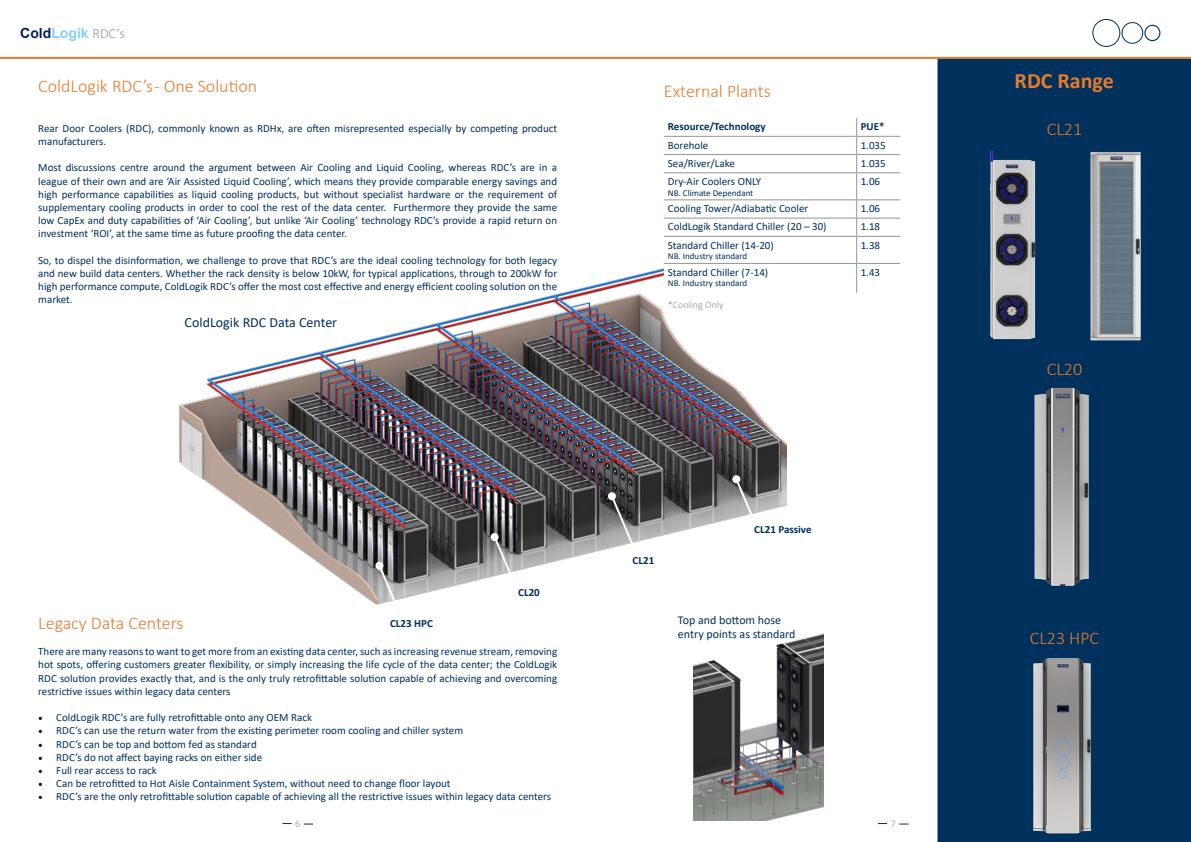
<style>
.page{position:relative;width:1191px;height:842px;background:#fff}
.page>*{position:absolute;margin:0;border:0;box-sizing:border-box;transform-origin:0 0}
.t1{font:700 22px "Calibri";color:#e67b2e}
.t2{font:300 18px "Calibri";color:#e67b2e}
.t3{font:14px "Calibri";color:#00305c}
.t4{font:700 14px "Arial";color:#87ceff}
.t5{font:12px/14.4px "Calibri";color:#00305c}
.t6{font:11px/13.2px "Calibri";color:#00305c;text-align:justify}
.t7{font:700 11px "Calibri";color:#00305c}
.t8{font:300 10px "Calibri";color:#929495}
.t9{font:9px "Calibri";color:#00305c}
.s1{color:#00205b}
.s2{font-family:"Calibri";font-weight:300;color:#929495}
.s3{font-family:"Minion Pro";font-size:12px;color:#000}
</style>
<div class="page">
<hr style="left:0;top:57px;width:1191px;height:2px;background:#e67b2e">
<div style="left:1092px;top:19px;width:28px;height:28px;border:1px solid #00305c;border-radius:50%"></div>
<div style="left:1121px;top:22px;width:22px;height:22px;border:1px solid #00305c;border-radius:50%"></div>
<div style="left:1144px;top:25px;width:16px;height:16px;border:1px solid #00305c;border-radius:50%"></div>
<div style="left:940px;top:61px;width:248px;height:778px;background:#00305c"></div>
<div style="left:937px;top:59px;width:254px;height:783px;border:5px solid #00305c"></div>
<img style="left:179px;top:236px;width:607px;height:369px">
<img style="left:693px;top:633px;width:130px;height:187px">
<img style="left:1034px;top:387px;width:55px;height:199px">
<img style="left:1033px;top:658px;width:59px;height:176px">
<img style="left:1090px;top:152px;width:51px;height:189px">
<img style="left:989px;top:151px;width:47px;height:189px">
<svg style="left:377px;top:563px;width:28px;height:42px"></svg>
<div style="left:375px;top:562px;width:8px;height:8px;background:#fff;border-radius:50%"></div>
<svg style="left:492px;top:534px;width:28px;height:59px"></svg>
<div style="left:490px;top:533px;width:8px;height:8px;background:#fff;border-radius:50%"></div>
<svg style="left:609px;top:494px;width:28px;height:58px"></svg>
<div style="left:608px;top:492px;width:8px;height:8px;background:#fff;border-radius:50%"></div>
<svg style="left:733px;top:477px;width:28px;height:58px"></svg>
<div style="left:732px;top:475px;width:8px;height:8px;background:#fff;border-radius:50%"></div>
<svg style="left:664px;top:118px;width:236px;height:175px"></svg>
<hr style="left:664px;top:136px;width:192px;height:1px;background:#929495">
<hr style="left:856px;top:136px;width:44px;height:1px;background:#929495">
<hr style="left:664px;top:154px;width:192px;height:1px;background:#929495">
<hr style="left:856px;top:154px;width:44px;height:1px;background:#929495">
<hr style="left:664px;top:172px;width:192px;height:1px;background:#929495">
<hr style="left:856px;top:172px;width:44px;height:1px;background:#929495">
<hr style="left:664px;top:199px;width:192px;height:1px;background:#929495">
<hr style="left:856px;top:199px;width:44px;height:1px;background:#929495">
<hr style="left:664px;top:218px;width:192px;height:1px;background:#929495">
<hr style="left:856px;top:218px;width:44px;height:1px;background:#929495">
<hr style="left:664px;top:236px;width:192px;height:1px;background:#929495">
<hr style="left:856px;top:236px;width:44px;height:1px;background:#929495">
<hr style="left:664px;top:263px;width:192px;height:1px;background:#929495">
<hr style="left:856px;top:263px;width:44px;height:1px;background:#929495">
<svg style="left:856px;top:118px;width:1px;height:175px"></svg>
<p class="t4" style="left:20px;top:24px;width:106px"><span class="s1">Cold</span>Logik <span class="s2">RDC’s</span></p>
<h2 class="t2" style="left:38px;top:75px;width:220px">ColdLogik RDC’s - One Solution</h2>
<p class="t6" style="left:38px;top:121px;width:520px">Rear Door Coolers (RDC), commonly known as RDHx, are often misrepresented especially by competing product manufacturers.</p>
<p class="t6" style="left:38px;top:161px;width:520px">Most discussions centre around the argument between Air Cooling and Liquid Cooling, whereas RDC’s are in a league of their own and are ‘Air Assisted Liquid Cooling’, which means they provide comparable energy savings and high performance capabilities as liquid cooling products, but without specialist hardware or the requirement of supplementary cooling products in order to cool the rest of the data center. Furthermore they provide the same low CapEx and duty capabilities of ‘Air Cooling’, but unlike ‘Air Cooling’ technology RDC’s provide a rapid return on investment ‘ROI’, at the same time as future proofing the data center.</p>
<p class="t6" style="left:38px;top:253px;width:520px">So, to dispel the disinformation, we challenge to prove that RDC’s are the ideal cooling technology for both legacy and new build data centers. Whether the rack density is below 10kW, for typical applications, through to 200kW for high performance compute, ColdLogik RDC’s offer the most cost effective and energy efficient cooling solution on the market.</p>
<p class="t3" style="left:185px;top:312px;width:154px">ColdLogik RDC Data Center</p>
<h2 class="t2" style="left:664px;top:79px;width:108px">External Plants</h2>
<p class="t7" style="left:668px;top:119px;width:99px">Resource/Technology</p>
<p class="t7" style="left:860px;top:119px;width:25px">PUE*</p>
<p class="t6" style="left:668px;top:138px;width:42px">Borehole</p>
<p class="t6" style="left:860px;top:138px;width:27px">1.035</p>
<p class="t6" style="left:668px;top:156px;width:68px">Sea/River/Lake</p>
<p class="t6" style="left:860px;top:156px;width:27px">1.035</p>
<p class="t6" style="left:668px;top:175px;width:95px">Dry-Air Coolers ONLY</p>
<p class="t9" style="left:668px;top:187px;width:87px">NB. Climate Dependant</p>
<p class="t6" style="left:860px;top:175px;width:21px">1.06</p>
<p class="t6" style="left:668px;top:202px;width:142px">Cooling Tower/Adiabatic Cooler</p>
<p class="t6" style="left:860px;top:202px;width:21px">1.06</p>
<p class="t6" style="left:668px;top:220px;width:160px">ColdLogik Standard Chiller (20 – 30)</p>
<p class="t6" style="left:860px;top:220px;width:21px">1.18</p>
<p class="t6" style="left:668px;top:238px;width:107px">Standard Chiller (14-20)</p>
<p class="t9" style="left:668px;top:250px;width:81px">NB. Industry standard</p>
<p class="t6" style="left:860px;top:238px;width:21px">1.38</p>
<p class="t6" style="left:668px;top:265px;width:102px">Standard Chiller (7-14)</p>
<p class="t9" style="left:668px;top:277px;width:81px">NB. Industry standard</p>
<p class="t8" style="left:668px;top:299px;width:57px">*Cooling Only</p>
<p class="t6" style="left:860px;top:265px;width:21px">1.43</p>
<p class="t7" style="left:518px;top:584px;width:23px">CL20</p>
<h2 class="t2" style="left:38px;top:612px;width:147px">Legacy Data Centers</h2>
<p class="t6" style="left:38px;top:645px;width:520px">There are many reasons to want to get more from an existing data center, such as increasing revenue stream, removing hot spots, offering customers greater flexibility, or simply increasing the life cycle of the data center; the ColdLogik RDC solution provides exactly that, and is the only truly retrofittable solution capable of achieving and overcoming restrictive issues within legacy data centers</p>
<p class="t6" style="left:38px;top:711px;width:275px"><span class="s3">•</span> ColdLogik RDC’s are fully retrofittable onto any OEM Rack</p>
<p class="t6" style="left:38px;top:724px;width:426px"><span class="s3">•</span> RDC’s can use the return water from the existing perimeter room cooling and chiller system</p>
<p class="t6" style="left:38px;top:737px;width:220px"><span class="s3">•</span> RDC’s can be top and bottom fed as standard</p>
<p class="t6" style="left:38px;top:750px;width:225px"><span class="s3">•</span> RDC’s do not affect baying racks on either side</p>
<p class="t6" style="left:38px;top:763px;width:120px"><span class="s3">•</span> Full rear access to rack</p>
<p class="t6" style="left:38px;top:777px;width:414px"><span class="s3">•</span> Can be retrofitted to Hot Aisle Containment System, without need to change floor layout</p>
<p class="t6" style="left:38px;top:790px;width:514px"><span class="s3">•</span> RDC’s are the only retrofittable solution capable of achieving all the restrictive issues within legacy data centers</p>
<p class="t7" style="left:390px;top:616px;width:44px">CL23 HPC</p>
<p class="t7" style="left:632px;top:553px;width:23px">CL21</p>
<p class="t7" style="left:754px;top:521px;width:59px">CL21 Passive</p>
<p class="t5" style="left:678px;top:612px;width:119px">Top and bottom hose entry points as standard</p>
<p class="t8" style="left:295px;top:817px;width:7px">6</p>
<p class="t8" style="left:890px;top:817px;width:7px">7</p>
<h1 class="t1" style="left:1014px;top:65px;width:101px">RDC Range</h1>
<h2 class="t2" style="left:1046px;top:118px;width:37px">CL21</h2>
<h2 class="t2" style="left:1046px;top:357px;width:37px">CL20</h2>
<h2 class="t2" style="left:1029px;top:627px;width:71px">CL23 HPC</h2>
</div>
